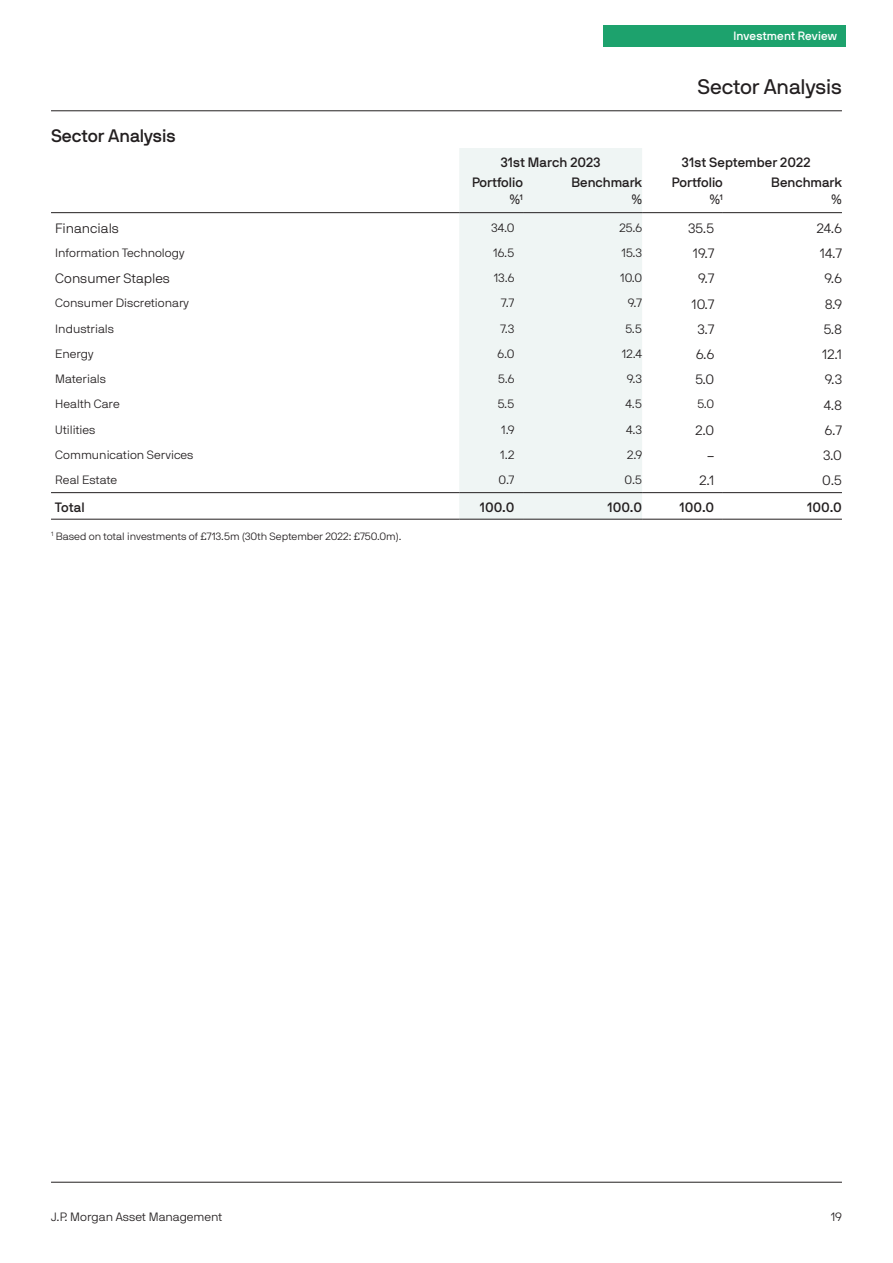
<style>
.page{position:relative;width:893px;height:1263px;background:#fff}
.page>*{position:absolute;margin:0;border:0;box-sizing:border-box;transform-origin:0 0}
.t1{font:21px "JPMAM Pro Reg";letter-spacing:-.005em;color:#231f20}
.t2{font:18px "JPMAM Pro Med";letter-spacing:-.005em;color:#231f20}
.t3{font:13.5px/17.4px "JPMAM Pro Med";color:#231f20;text-align:right}
.t4{font:13.5px "JPMAM Pro Lig";color:#231f20}
.t5{font:12px "JPMAM Pro Lig";color:#231f20}
.t6{font:12px "JPMAM Pro Med";letter-spacing:.01em;color:#fff}
.t7{font:10.5px "JPMAM Pro Lig";color:#231f20}
</style>
<div class="page">
<hr style="left:51px;top:1182px;width:791px;height:1px;background:#231f20">
<hr style="left:51px;top:111px;width:791px;height:1px;background:#231f20">
<div style="left:603px;top:26px;width:242px;height:21px;background:#1da26d"></div>
<div style="left:459px;top:148px;width:183px;height:371px;background:#eff5f4"></div>
<hr style="left:51px;top:519px;width:408px;height:1px;background:#231f20">
<hr style="left:459px;top:519px;width:64px;height:1px;background:#231f20">
<hr style="left:523px;top:519px;width:119px;height:1px;background:#231f20">
<hr style="left:642px;top:519px;width:81px;height:1px;background:#231f20">
<hr style="left:723px;top:519px;width:119px;height:1px;background:#231f20">
<hr style="left:51px;top:212px;width:408px;height:1px;background:#231f20">
<hr style="left:459px;top:212px;width:64px;height:1px;background:#231f20">
<hr style="left:523px;top:212px;width:119px;height:1px;background:#231f20">
<hr style="left:642px;top:212px;width:81px;height:1px;background:#231f20">
<hr style="left:723px;top:212px;width:119px;height:1px;background:#231f20">
<hr style="left:51px;top:492px;width:408px;height:1px;background:#231f20">
<hr style="left:459px;top:492px;width:64px;height:1px;background:#231f20">
<hr style="left:523px;top:492px;width:119px;height:1px;background:#231f20">
<hr style="left:642px;top:492px;width:81px;height:1px;background:#231f20">
<hr style="left:723px;top:492px;width:119px;height:1px;background:#231f20">
<p class="t6" style="left:733px;top:29px;width:105px">Investment Review</p>
<h2 class="t2" style="left:51px;top:125px;width:126px">Sector Analysis</h2>
<h1 class="t1" style="left:697px;top:74px;width:146px">Sector Analysis</h1>
<p class="t3" style="left:501px;top:154px;width:101px">31st March 2023</p>
<p class="t3" style="left:682px;top:154px;width:130px">31st September 2022</p>
<p class="t3" style="left:472px;top:173px;width:53px">Portfolio %<sup>1</sup></p>
<p class="t3" style="left:571px;top:173px;width:72px">Benchmark %</p>
<p class="t3" style="left:672px;top:173px;width:53px">Portfolio %<sup>1</sup></p>
<p class="t3" style="left:771px;top:173px;width:72px">Benchmark %</p>
<p class="t4" style="left:55px;top:220px;width:65px">Financials</p>
<p class="t5" style="left:491px;top:220px;width:24px">34.0</p>
<p class="t5" style="left:619px;top:220px;width:24px">25.6</p>
<p class="t4" style="left:688px;top:220px;width:27px">35.5</p>
<p class="t4" style="left:817px;top:220px;width:27px">24.6</p>
<p class="t5" style="left:55px;top:246px;width:131px">Information Technology</p>
<p class="t5" style="left:493px;top:246px;width:23px">16.5</p>
<p class="t5" style="left:621px;top:246px;width:22px">15.3</p>
<p class="t4" style="left:693px;top:246px;width:23px">19.7</p>
<p class="t4" style="left:820px;top:246px;width:24px">14.7</p>
<p class="t4" style="left:55px;top:271px;width:116px">Consumer Staples</p>
<p class="t5" style="left:494px;top:271px;width:22px">13.6</p>
<p class="t5" style="left:620px;top:271px;width:23px">10.0</p>
<p class="t4" style="left:698px;top:271px;width:18px">9.7</p>
<p class="t4" style="left:824px;top:271px;width:19px">9.6</p>
<p class="t5" style="left:55px;top:296px;width:135px">Consumer Discretionary</p>
<p class="t5" style="left:501px;top:296px;width:15px">7.7</p>
<p class="t5" style="left:628px;top:296px;width:16px">9.7</p>
<p class="t4" style="left:691px;top:296px;width:24px">10.7</p>
<p class="t4" style="left:825px;top:296px;width:18px">8.9</p>
<p class="t5" style="left:55px;top:321px;width:60px">Industrials</p>
<p class="t5" style="left:500px;top:321px;width:15px">7.3</p>
<p class="t5" style="left:625px;top:321px;width:18px">5.5</p>
<p class="t4" style="left:698px;top:321px;width:18px">3.7</p>
<p class="t4" style="left:824px;top:321px;width:20px">5.8</p>
<p class="t5" style="left:55px;top:347px;width:40px">Energy</p>
<p class="t5" style="left:498px;top:347px;width:18px">6.0</p>
<p class="t5" style="left:622px;top:347px;width:22px">12.4</p>
<p class="t4" style="left:696px;top:347px;width:20px">6.6</p>
<p class="t4" style="left:822px;top:347px;width:21px">12.1</p>
<p class="t5" style="left:55px;top:372px;width:52px">Materials</p>
<p class="t5" style="left:498px;top:372px;width:18px">5.6</p>
<p class="t5" style="left:627px;top:372px;width:17px">9.3</p>
<p class="t4" style="left:695px;top:372px;width:20px">5.0</p>
<p class="t4" style="left:825px;top:372px;width:19px">9.3</p>
<p class="t5" style="left:55px;top:397px;width:66px">Health Care</p>
<p class="t5" style="left:498px;top:397px;width:18px">5.5</p>
<p class="t5" style="left:625px;top:397px;width:18px">4.5</p>
<p class="t5" style="left:697px;top:397px;width:18px">5.0</p>
<p class="t4" style="left:824px;top:397px;width:20px">4.8</p>
<p class="t5" style="left:55px;top:422px;width:42px">Utilities</p>
<p class="t5" style="left:501px;top:422px;width:15px">1.9</p>
<p class="t5" style="left:626px;top:422px;width:17px">4.3</p>
<p class="t4" style="left:695px;top:422px;width:20px">2.0</p>
<p class="t4" style="left:825px;top:422px;width:18px">6.7</p>
<p class="t5" style="left:55px;top:448px;width:140px">Communication Services</p>
<p class="t5" style="left:500px;top:448px;width:16px">1.2</p>
<p class="t5" style="left:627px;top:448px;width:16px">2.9</p>
<p class="t4" style="left:707px;top:448px;width:9px">–</p>
<p class="t4" style="left:823px;top:448px;width:20px">3.0</p>
<p class="t5" style="left:55px;top:473px;width:63px">Real Estate</p>
<p class="t5" style="left:498px;top:473px;width:17px">0.7</p>
<p class="t5" style="left:624px;top:473px;width:19px">0.5</p>
<p class="t4" style="left:699px;top:473px;width:16px">2.1</p>
<p class="t4" style="left:822px;top:473px;width:21px">0.5</p>
<p class="t3" style="left:55px;top:498px;width:31px">Total</p>
<p class="t3" style="left:480px;top:498px;width:36px">100.0</p>
<p class="t3" style="left:607px;top:498px;width:36px">100.0</p>
<p class="t3" style="left:680px;top:498px;width:36px">100.0</p>
<p class="t3" style="left:807px;top:498px;width:36px">100.0</p>
<p class="t7" style="left:51px;top:530px;width:352px"><sup>1</sup> Based on total investments of £713.5m (30th September 2022: £750.0m).</p>
<p class="t5" style="left:51px;top:1210px;width:173px">J.P. Morgan Asset Management</p>
<p class="t5" style="left:831px;top:1210px;width:13px">19</p>
</div>
